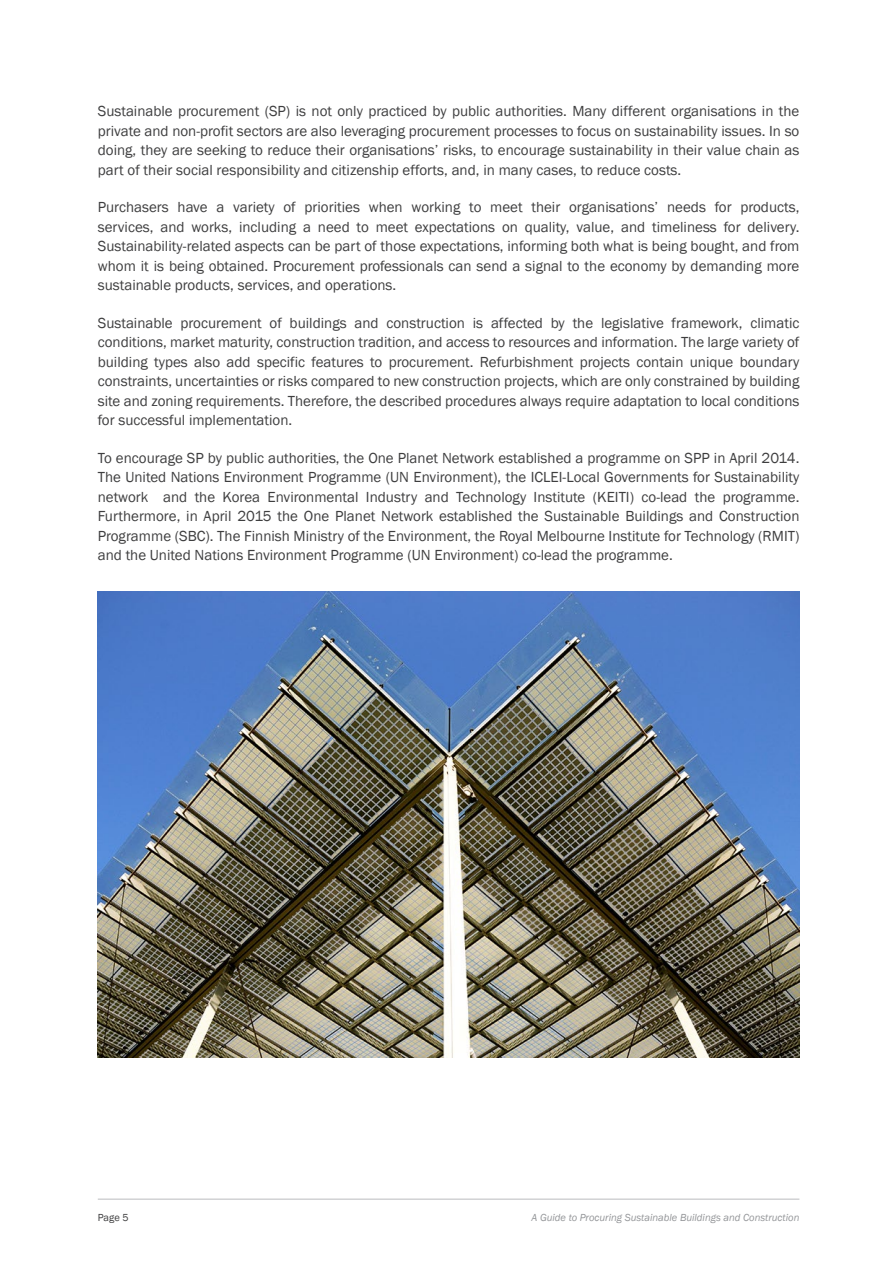
<style>
.page{position:relative;width:893px;height:1263px;background:#fff}
.page>*{position:absolute;margin:0;border:0;box-sizing:border-box;transform-origin:0 0}
.t1{font:15px/19.5px "Franklin Gothic";color:#3e3e3f;text-align:justify}
.t2{font:italic 10.5px "Franklin Gothic";color:#939598}
.t3{font:10.5px "Franklin Gothic";color:#3e3e3f}
</style>
<div class="page">
<hr style="left:98px;top:1198px;width:701px;height:2px;background:#d1d2d4">
<img style="left:98px;top:591px;width:701px;height:466px">
<p class="t1" style="left:98px;top:102px;width:703px">Sustainable procurement (SP) is not only practiced by public authorities. Many different organisations in the private and non-profit sectors are also leveraging procurement processes to focus on sustainability issues. In so doing, they are seeking to reduce their organisations’ risks, to encourage sustainability in their value chain as part of their social responsibility and citizenship efforts, and, in many cases, to reduce costs.</p>
<p class="t1" style="left:98px;top:198px;width:703px">Purchasers have a variety of priorities when working to meet their organisations’ needs for products, services, and works, including a need to meet expectations on quality, value, and timeliness for delivery.<br>Sustainability-related aspects can be part of those expectations, informing both what is being bought, and from whom it is being obtained. Procurement professionals can send a signal to the economy by demanding more sustainable products, services, and operations.</p>
<p class="t1" style="left:98px;top:313px;width:703px">Sustainable procurement of buildings and construction is affected by the legislative framework, climatic conditions, market maturity, construction tradition, and access to resources and information. The large variety of building types also add specific features to procurement. Refurbishment projects contain unique boundary constraints, uncertainties or risks compared to new construction projects, which are only constrained by building site and zoning requirements. Therefore, the described procedures always require adaptation to local conditions for successful implementation.</p>
<p class="t1" style="left:98px;top:448px;width:703px">To encourage SP by public authorities, the One Planet Network established a programme on SPP in April 2014.<br>The United Nations Environment Programme (UN Environment), the ICLEI-Local Governments for Sustainability network and the Korea Environmental Industry and Technology Institute (KEITI) co-lead the programme.<br>Furthermore, in April 2015 the One Planet Network established the Sustainable Buildings and Construction Programme (SBC). The Finnish Ministry of the Environment, the Royal Melbourne Institute for Technology (RMIT) and the United Nations Environment Programme (UN Environment) co-lead the programme.</p>
<p class="t3" style="left:98px;top:1211px;width:32px">Page 5</p>
<p class="t2" style="left:531px;top:1210px;width:269px">A Guide to Procuring Sustainable Buildings and Construction</p>
</div>
